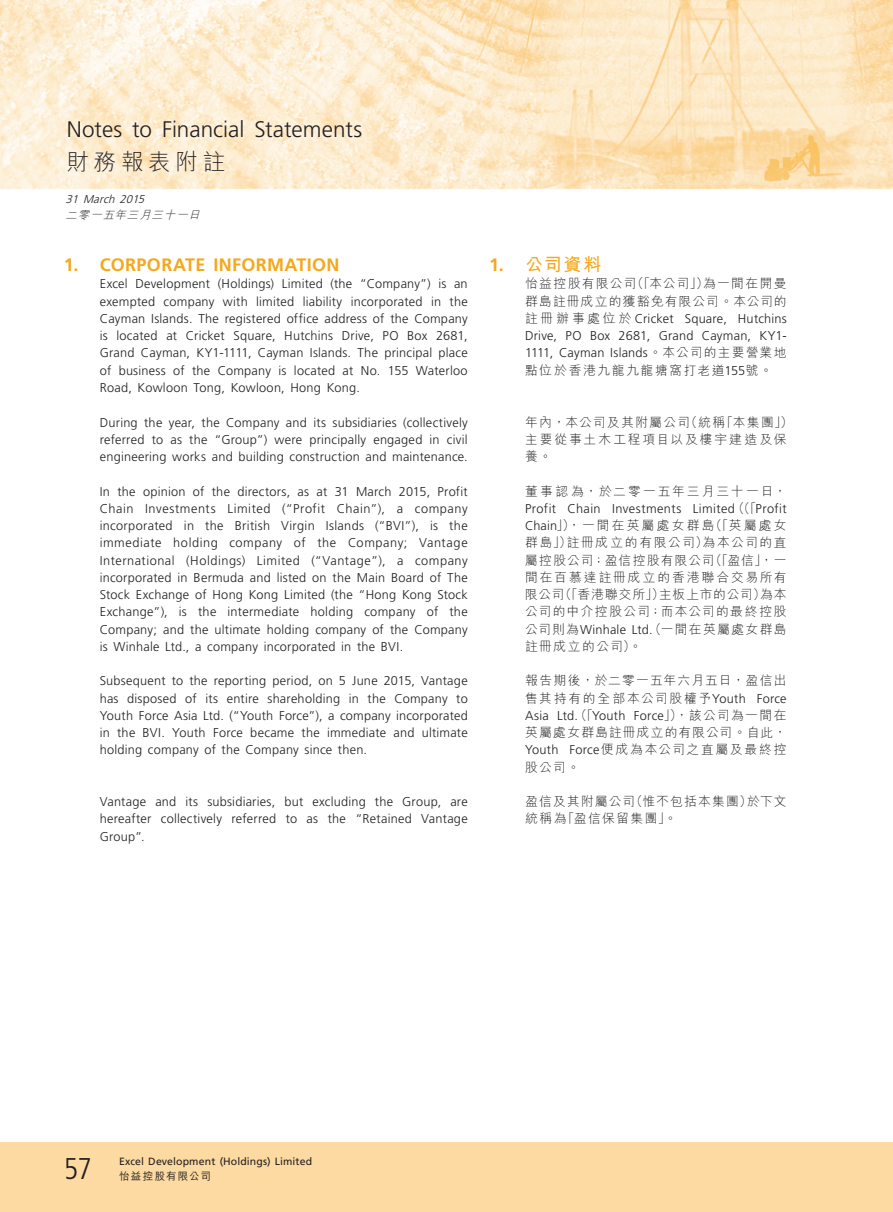
<style>
.page{position:relative;width:893px;height:1212px;background:#fff}
.page>*{position:absolute;margin:0;border:0;box-sizing:border-box;transform-origin:0 0}
.t1{font:300 condensed 30px "Frutiger LT Std";color:#231f20}
.t2{font:300 22.5px "Frutiger LT Std";color:#231f20}
.t3{font:300 22.5px "M Hei HK";letter-spacing:.215em;color:#231f20}
._03_H1{font:700 18px "Frutiger LT Std";letter-spacing:.02em;color:#f5a81c}
._03_H1-2{font:700 18px "M Hei HK";color:#f5a81c}
._12___P2{font:300 12.75px/17.2px "Frutiger LT Std";letter-spacing:.02em;color:#231f20;text-align:justify}
._12___P2-2{font:300 12.75px/17.2px "M Hei HK";letter-spacing:.105em;color:#231f20;text-align:justify}
._12___P2-3{font:300 12.75px/17.2px "M Hei HK";letter-spacing:.135em;color:#231f20}
.t4{font:italic 300 11.25px "Frutiger LT Std";color:#231f20}
.t5{font:italic 300 11.25px "M Hei HK";color:#231f20}
.t6{font:10.5px "Frutiger LT Std";letter-spacing:.01em;color:#231f20}
.t7{font:500 10.5px "M Hei HK";letter-spacing:.115em;color:#231f20}
.s1{font-family:"Frutiger LT Std"}
.s2{font-family:"M Hei HK"}
</style>
<div class="page">
<div style="left:0;top:1142px;width:893px;height:70px;background:#fcdaa1"></div>
<img style="left:0;top:0;width:893px;height:190px">
<h2 class="t2" style="left:67px;top:116px;width:297px">Notes to Financial Statements</h2>
<h2 class="t3" style="left:67px;top:145px;width:160px">財務報表附註</h2>
<p class="t4" style="left:66px;top:193px;width:84px">31 March 2015</p>
<p class="t5" style="left:66px;top:207px;width:140px">二零一五年三月三十一日</p>
<p class="_03_H1" style="left:64px;top:254px;width:277px">1. CORPORATE INFORMATION</p>
<p class="_12___P2" style="left:100px;top:276px;width:369px">Excel Development (Holdings) Limited (the “Company”) is an exempted company with limited liability incorporated in the Cayman Islands. The registered office address of the Company is located at Cricket Square, Hutchins Drive, PO Box 2681, Grand Cayman, KY1-1111, Cayman Islands. The principal place of business of the Company is located at No. 155 Waterloo Road, Kowloon Tong, Kowloon, Hong Kong.</p>
<p class="_12___P2" style="left:100px;top:414px;width:369px">During the year, the Company and its subsidiaries (collectively referred to as the “Group”) were principally engaged in civil engineering works and building construction and maintenance.</p>
<p class="_12___P2" style="left:100px;top:483px;width:369px">In the opinion of the directors, as at 31 March 2015, Profit Chain Investments Limited (“Profit Chain”), a company incorporated in the British Virgin Islands (“BVI”), is the immediate holding company of the Company; Vantage International (Holdings) Limited (“Vantage”), a company incorporated in Bermuda and listed on the Main Board of The Stock Exchange of Hong Kong Limited (the “Hong Kong Stock Exchange”), is the intermediate holding company of the Company; and the ultimate holding company of the Company is Winhale Ltd., a company incorporated in the BVI.</p>
<p class="_12___P2" style="left:100px;top:672px;width:369px">Subsequent to the reporting period, on 5 June 2015, Vantage has disposed of its entire shareholding in the Company to Youth Force Asia Ltd. (“Youth Force”), a company incorporated in the BVI. Youth Force became the immediate and ultimate holding company of the Company since then.</p>
<p class="_12___P2" style="left:100px;top:793px;width:369px">Vantage and its subsidiaries, but excluding the Group, are hereafter collectively referred to as the “Retained Vantage Group”.</p>
<p class="_03_H1-2" style="left:489px;top:252px;width:114px"><span class="s1">1.</span> 公司資料</p>
<p class="_12___P2" style="left:525px;top:276px;width:263px"><span class="s2">怡益控股有限公司（「本公司」）為一間在開曼群島註冊成立的獲豁免有限公司。本公司的註冊辦事處位於</span> Cricket Square, Hutchins Drive, PO Box 2681, Grand Cayman, KY1- 1111, Cayman Islands<span class="s2">。本公司的主要營業地點位於香港九龍九龍塘窩打老道</span>155<span class="s2">號。</span></p>
<p class="_12___P2-3" style="left:525px;top:413px;width:270px">年內，本公司及其附屬公司（統稱「本集團」）主要從事土木工程項目以及樓宇建造及保養。</p>
<p class="_12___P2-2" style="left:525px;top:482px;width:263px">董事認為，於二零一五年三月三十一日，<span class="s1">Profit Chain Investments Limited</span>（（「<span class="s1">Profit Chain</span>」），一間在英屬處女群島（「英屬處女群島」）註冊成立的有限公司）為本公司的直屬控股公司；盈信控股有限公司（「盈信」，一間在百慕達註冊成立的香港聯合交易所有限公司（「香港聯交所」）主板上市的公司）為本公司的中介控股公司；而本公司的最終控股公司則為<span class="s1">Winhale Ltd.</span>（一間在英屬處女群島註冊成立的公司）。</p>
<p class="_12___P2-2" style="left:525px;top:671px;width:263px">報告期後，於二零一五年六月五日，盈信出售其持有的全部本公司股權予<span class="s1">Youth Force Asia Ltd.</span>（「<span class="s1">Youth Force</span>」），該公司為一間在英屬處女群島註冊成立的有限公司。自此，<span class="s1">Youth Force</span>便成為本公司之直屬及最終控股公司。</p>
<p class="_12___P2-2" style="left:525px;top:792px;width:263px">盈信及其附屬公司（惟不包括本集團）於下文統稱為「盈信保留集團」。</p>
<p class="t1" style="left:64px;top:1151px;width:30px">57</p>
<p class="t6" style="left:119px;top:1155px;width:195px">Excel Development (Holdings) Limited</p>
<p class="t7" style="left:119px;top:1168px;width:93px">怡益控股有限公司</p>
</div>
